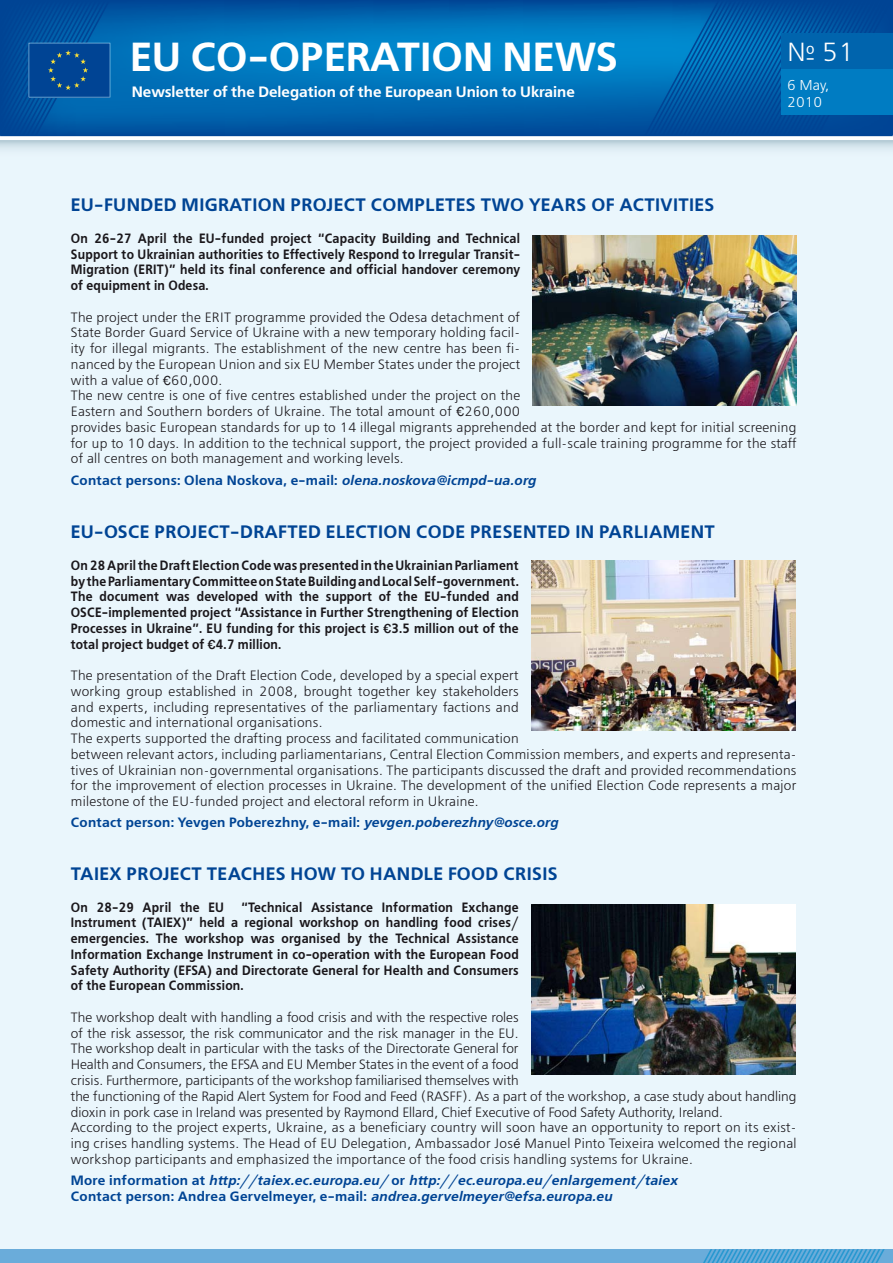
<style>
.page{position:relative;width:893px;height:1263px;background:#fff}
.page>*{position:absolute;margin:0;border:0;box-sizing:border-box;transform-origin:0 0}
.t1{font:700 40.5px "Free Set C";color:#fff}
.t2{font:26.1px "Free Set C";color:#fff}
.t3{font:700 18px "Free Set C";letter-spacing:.02em;color:#004494}
.t4{font:700 15px "Free Set C";color:#fff}
.t5{font:14.25px/17.1px "Free Set C";color:#fff}
.t6{font:13.5px/15.8px "Free Set C";letter-spacing:.02em;color:#1a171b}
.t7{font:700 13.5px/15.8px "Free Set C";letter-spacing:.02em;color:#1a171b;text-align:justify;scale:.9 1}
.t8{font:13.5px/15.8px "Free Set C";color:#1a171b}
.t9{font:italic 700 13.5px/15.8px "Free Set C";letter-spacing:.02em;color:#004494}
.t10{font:700 13.5px "Free Set C";letter-spacing:.02em;color:#004494}
.s1{font-family:"Franklin Gothic"}
.s2{font-style:italic}
.s3{font-family:"Franklin Gothic";font-weight:500}
.s4{font-style:normal}
</style>
<div class="page">
<div style="left:0;top:141px;width:893px;height:1122px;background:#eaf6fc"></div>
<div style="left:0;top:1249px;width:893px;height:14px;background:#6aacda"></div>
<svg style="left:0;top:141px;width:893px;height:9px"></svg>
<img style="left:110px;top:1px;width:783px;height:134px">
<svg style="left:644px;top:0;width:248px;height:136px"></svg>
<svg style="left:703px;top:1249px;width:182px;height:14px"></svg>
<div style="left:781px;top:33px;width:112px;height:82px;background:#007cc2"></div>
<div style="left:781px;top:33px;width:112px;height:36px;background:#0064ad"></div>
<svg style="left:0;top:0;width:110px;height:136px"></svg>
<img style="left:533px;top:235px;width:264px;height:170px">
<img style="left:531px;top:561px;width:264px;height:170px">
<img style="left:531px;top:904px;width:264px;height:170px">
<h1 class="t1" style="left:130px;top:32px;width:165px">EU Co-operation</h1>
<h1 class="t1" style="left:503px;top:32px;width:59px">News</h1>
<p class="t4" style="left:132px;top:83px;width:445px">Newsletter of the Delegation of the European Union to Ukraine</p>
<h2 class="t2" style="left:787px;top:37px;width:69px">№ 51</h2>
<p class="t5" style="left:787px;top:76px;width:44px">6 May,<br>2010</p>
<h3 class="t3" style="left:71px;top:194px;width:645px">EU-FUNDED MIGRATION PROJECT COMPLETES TWO YEARS OF ACTIVITIES</h3>
<p class="t7" style="left:71px;top:231px;width:501px">On 26-27 April the EU-funded project “Capacity Building and Technical Support to Ukrainian authorities to Effectively Respond to Irregular Transit-Migration (ERIT)” held its final conference and official handover ceremony of equipment in Odesa.</p>
<p class="t6" style="left:71px;top:309px;width:727px">The project under the ERIT programme provided the Odesa detachment of<br>State Border Guard Service of Ukraine with a new temporary holding facil-<br>ity for illegal migrants. The establishment of the new centre has been fi-<br>nanced by the European Union and six EU Member States under the project<br>with a value of <span class="s1">€</span>60,000.<br>The new centre is one of five centres established under the project on the<br>Eastern and Southern borders of Ukraine. The total amount of <span class="s1">€</span>260,000<br>provides basic European standards for up to 14 illegal migrants apprehended at the border and kept for initial screening for up to 10 days. In addition to the technical support, the project provided a full-scale training programme for the staff of all centres on both management and working levels.</p>
<p class="t10" style="left:71px;top:472px;width:466px">Contact persons: Olena Noskova, e-mail: <span class="s2">olena.noskova@icmpd-ua.org</span></p>
<h3 class="t3" style="left:71px;top:521px;width:645px">EU-OSCE PROJECT-DRAFTED ELECTION CODE PRESENTED IN PARLIAMENT</h3>
<p class="t7" style="left:71px;top:557px;width:499px">On 28 April the Draft Election Code was presented in the Ukrainian Parliament by the Parliamentary Committee on State Building and Local Self-government.<br>The document was developed with the support of the EU-funded and OSCE-implemented project “Assistance in Further Strengthening of Election Processes in Ukraine”. EU funding for this project is <span class="s3">€</span>3.5 million out of the total project budget of <span class="s3">€</span>4.7 million.</p>
<p class="t6" style="left:71px;top:668px;width:727px">The presentation of the Draft Election Code, developed by a special expert<br>working group established in 2008, brought together key stakeholders<br>and experts, including representatives of the parliamentary factions and<br>domestic and international organisations.<br>The experts supported the drafting process and facilitated communication<br>between relevant actors, including parliamentarians, Central Election Commission members, and experts and representa&shy;tives of Ukrainian non-governmental organisations. The participants discussed the draft and provided recommendations for the improvement of election processes in Ukraine. The development of the unified Election Code represents a major milestone of the EU-funded project and electoral reform in Ukraine.</p>
<p class="t10" style="left:71px;top:814px;width:489px">Contact person: Yevgen Poberezhny, e-mail: <span class="s2">yevgen.poberezhny@osce.org</span></p>
<h3 class="t3" style="left:71px;top:863px;width:489px">TAIEX PROJECT TEACHES HOW TO HANDLE FOOD CRISIS</h3>
<p class="t7" style="left:71px;top:899px;width:172px">On 28-29 April the EU</p>
<p class="t7" style="left:71px;top:899px;width:499px;text-indent:170px">“Technical Assistance Information Exchange Instrument (TAIEX)” held a regional workshop on handling food crises/ emergencies. The workshop was organised by the Technical Assistance Information Exchange Instrument in co-operation with the European Food Safety Authority (EFSA) and Directorate General for Health and Consumers of the European Commission.</p>
<p class="t8" style="left:71px;top:1010px;width:727px">The workshop dealt with handling a food crisis and with the respective roles<br>of the risk assessor, the risk communicator and the risk manager in the EU.<br>The workshop dealt in particular with the tasks of the Directorate General for<br>Health and Consumers, the EFSA and EU Member States in the event of a food<br>crisis. Furthermore, participants of the workshop familiarised themselves with<br>the functioning of the Rapid Alert System for Food and Feed (RASFF). As a part of the workshop, a case study about handling dioxin in pork case in Ireland was presented by Raymond Ellard, Chief Executive of Food Safety Authority, Ireland.<br>According to the project experts, Ukraine, as a beneficiary country will soon have an opportunity to report on its exist&shy;ing crises handling systems. The Head of EU Delegation, Ambassador Jos<span class="s1">é</span> Manuel Pinto Teixeira welcomed the regional workshop participants and emphasized the importance of the food crisis handling systems for Ukraine.</p>
<p class="t9" style="left:71px;top:1172px;width:608px"><span class="s4">More information at</span> http://taiex.ec.europa.eu/ <span class="s4">or</span> http://ec.europa.eu/enlargement/taiex<br><span class="s4">Contact person: Andrea Gervelmeyer, e-mail:</span> andrea.gervelmeyer@efsa.europa.eu</p>
</div>
